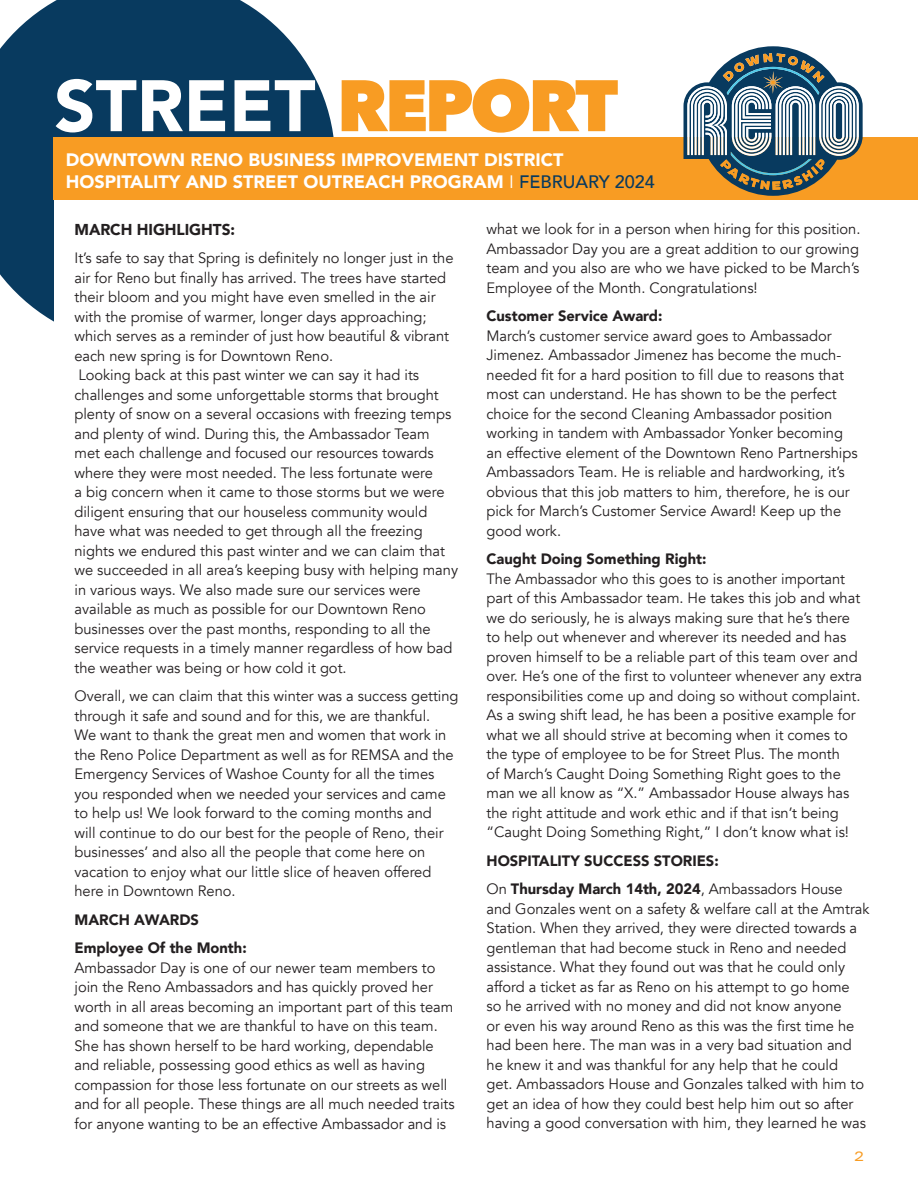
<style>
.page{position:relative;width:918px;height:1188px;background:#fff}
.page>*{position:absolute;margin:0;border:0;box-sizing:border-box;transform-origin:0 0}
.t1{font:900 72px "Avenir";color:#fff}
.t2{font:900 18px "Avenir";color:#fff}
.t3{font:900 15.75px "Avenir";letter-spacing:-.005em;color:#231f20}
.t4{font:15px/19.5px "Avenir";color:#231f20}
.t5{font:900 15px "Avenir";color:#231f20}
.t6{font:expanded 13.5px "Univers";color:#f89c23}
.s1{font-family:"Avenir Next";font-weight:800;color:#f89c23}
.s2{font-weight:400}
.s3{font-weight:500;color:#083a5f}
.s4{font-weight:900}
</style>
<div class="page">
<svg style="left:0;top:0;width:334px;height:322px;background:#255171"></svg>
<div style="left:54px;top:138px;width:343px;height:213px;background:#fff"></div>
<div style="left:54px;top:137px;width:864px;height:63px;background:#f89c23"></div>
<svg style="left:684px;top:46px;width:179px;height:150px"></svg>
<p class="t1" style="left:54px;top:44px;width:566px">STREET <span class="s1">REPORT</span></p>
<p class="t2" style="left:66px;top:144px;width:499px">DOWNTOWN RENO BUSINESS IMPROVEMENT DISTRICT</p>
<p class="t2" style="left:66px;top:166px;width:591px">HOSPITALITY AND STREET OUTREACH PROGRAM <span class="s2">I</span> <span class="s3">FEBRUARY 2024</span></p>
<p class="t3" style="left:75px;top:216px;width:162px">MARCH HIGHLIGHTS:</p>
<p class="t4" style="left:75px;top:249px;width:381px">It’s safe to say that Spring is definitely no longer just in the air for Reno but finally has arrived. The trees have started their bloom and you might have even smelled in the air with the promise of warmer, longer days approaching; which serves as a reminder of just how beautiful &amp; vibrant each new spring is for Downtown Reno.</p>
<p class="t4" style="left:75px;top:366px;width:385px">Looking back at this past winter we can say it had its challenges and some unforgettable storms that brought plenty of snow on a several occasions with freezing temps and plenty of wind. During this, the Ambassador Team met each challenge and focused our resources towards where they were most needed. The less fortunate were<br>a big concern when it came to those storms but we were diligent ensuring that our houseless community would have what was needed to get through all the freezing nights we endured this past winter and we can claim that we succeeded in all area’s keeping busy with helping many in various ways. We also made sure our services were available as much as possible for our Downtown Reno businesses over the past months, responding to all the service requests in a timely manner regardless of how bad the weather was being or how cold it got.</p>
<p class="t4" style="left:75px;top:687px;width:385px">Overall, we can claim that this winter was a success getting through it safe and sound and for this, we are thankful.<br>We want to thank the great men and women that work in the Reno Police Department as well as for REMSA and the Emergency Services of Washoe County for all the times you responded when we needed your services and came to help us! We look forward to the coming months and<br>will continue to do our best for the people of Reno, their businesses’ and also all the people that come here on vacation to enjoy what our little slice of heaven offered here in Downtown Reno.</p>
<p class="t5" style="left:75px;top:907px;width:126px">MARCH AWARDS</p>
<p class="t5" style="left:75px;top:935px;width:174px">Employee Of the Month:</p>
<p class="t4" style="left:75px;top:958px;width:382px">Ambassador Day is one of our newer team members to join the Reno Ambassadors and has quickly proved her worth in all areas becoming an important part of this team and someone that we are thankful to have on this team.<br>She has shown herself to be hard working, dependable and reliable, possessing good ethics as well as having compassion for those less fortunate on our streets as well and for all people. These things are all much needed traits for anyone wanting to be an effective Ambassador and is</p>
<p class="t4" style="left:487px;top:220px;width:375px;text-align:justify">what we look for in a person when hiring for this position.<br>Ambassador Day you are a great addition to our growing team and you also are who we have picked to be March’s Employee of the Month. Congratulations!</p>
<p class="t5" style="left:487px;top:303px;width:178px">Customer Service Award:</p>
<p class="t4" style="left:487px;top:326px;width:373px">March’s customer service award goes to Ambassador Jimenez. Ambassador Jimenez has become the much&shy;needed fit for a hard position to fill due to reasons that most can understand. He has shown to be the perfect choice for the second Cleaning Ambassador position working in tandem with Ambassador Yonker becoming an effective element of the Downtown Reno Partnerships Ambassadors Team. He is reliable and hardworking, it’s obvious that this job matters to him, therefore, he is our pick for March’s Customer Service Award! Keep up the good work.</p>
<p class="t5" style="left:487px;top:546px;width:221px">Caught Doing Something Right:</p>
<p class="t4" style="left:487px;top:569px;width:377px">The Ambassador who this goes to is another important part of this Ambassador team. He takes this job and what we do seriously, he is always making sure that he’s there to help out whenever and wherever its needed and has proven himself to be a reliable part of this team over and over. He’s one of the first to volunteer whenever any extra responsibilities come up and doing so without complaint.<br>As a swing shift lead, he has been a positive example for what we all should strive at becoming when it comes to the type of employee to be for Street Plus. The month<br>of March’s Caught Doing Something Right goes to the man we all know as “X.” Ambassador House always has the right attitude and work ethic and if that isn’t being “Caught Doing Something Right,” I don’t know what is!</p>
<p class="t5" style="left:487px;top:848px;width:234px">HOSPITALITY SUCCESS STORIES:</p>
<p class="t4" style="left:487px;top:880px;width:385px">On <span class="s4">Thursday March 14th, 2024</span>, Ambassadors House and Gonzales went on a safety &amp; welfare call at the Amtrak Station. When they arrived, they were directed towards a gentleman that had become stuck in Reno and needed assistance. What they found out was that he could only afford a ticket as far as Reno on his attempt to go home<br>so he arrived with no money and did not know anyone<br>or even his way around Reno as this was the first time he had been here. The man was in a very bad situation and he knew it and was thankful for any help that he could<br>get. Ambassadors House and Gonzales talked with him to get an idea of how they could best help him out so after having a good conversation with him, they learned he was</p>
<p class="t6" style="left:854px;top:1149px;width:11px">2</p>
</div>
